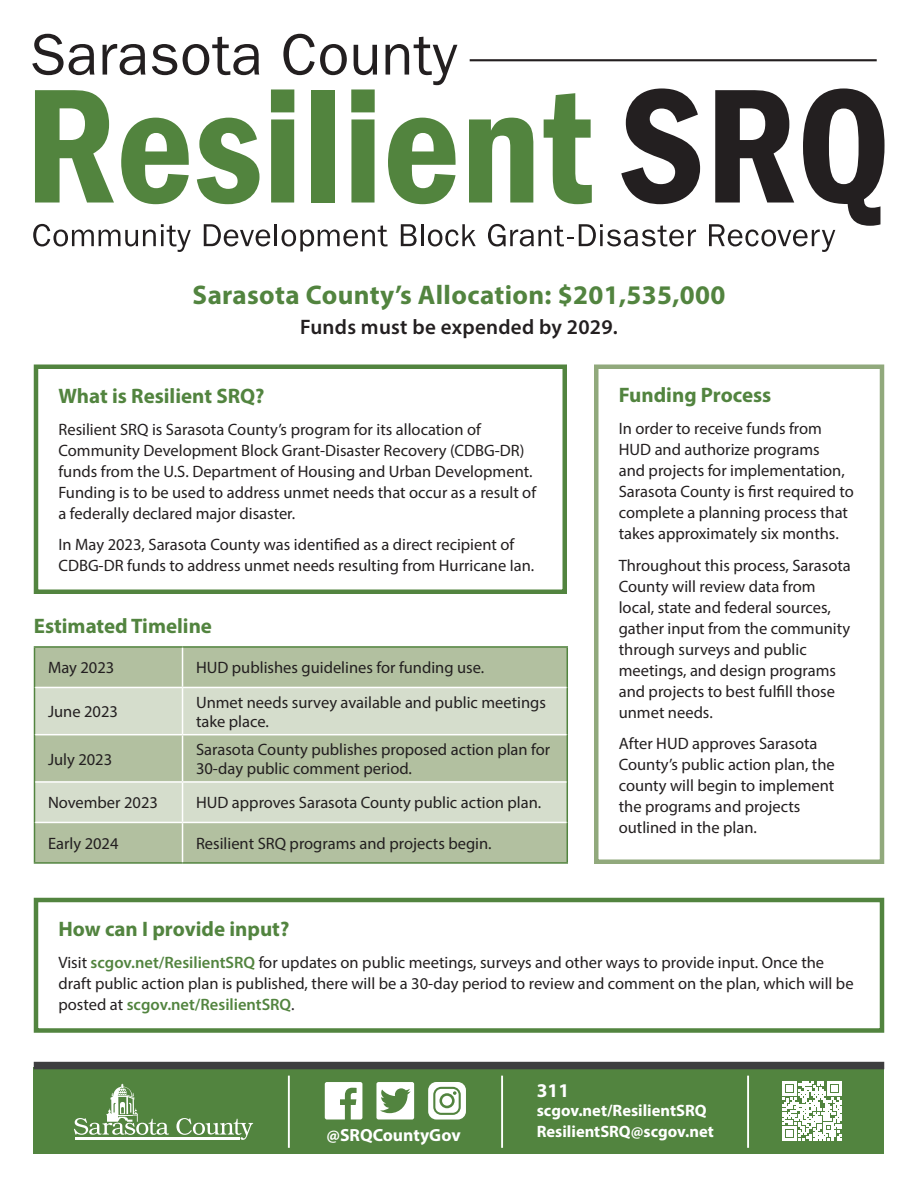
<style>
.page{position:relative;width:918px;height:1188px;background:#fff}
.page>*{position:absolute;margin:0;border:0;box-sizing:border-box;transform-origin:0 0}
.t1{font:700 27px "Myriad Pro";letter-spacing:.015em;color:#52843f}
.t2{font:700 21px "Myriad Pro";color:#52843f}
.t3{font:600 21px "Myriad Pro";letter-spacing:.015em;color:#231f20}
.t4{font:700 19.5px "Myriad Pro";color:#fff}
.t5{font:700 17.7px "Myriad Pro";color:#fff}
.t6{font:16.5px/21px "Myriad Pro";color:#231f20}
.t7{font:700 16.5px "Myriad Pro";color:#fff}
.s1{font-weight:600;color:#52843f}
</style>
<div class="page">
<svg style="left:32px;top:34px;width:63px;height:41px"></svg>
<svg style="left:103px;top:44px;width:43px;height:31px"></svg>
<svg style="left:152px;top:44px;width:25px;height:31px"></svg>
<svg style="left:183px;top:37px;width:76px;height:38px"></svg>
<svg style="left:283px;top:34px;width:64px;height:41px"></svg>
<svg style="left:354px;top:45px;width:23px;height:30px"></svg>
<svg style="left:386px;top:37px;width:71px;height:48px"></svg>
<svg style="left:33px;top:224px;width:158px;height:28px"></svg>
<svg style="left:204px;top:224px;width:66px;height:22px"></svg>
<hr style="left:275px;top:224px;width:2px;height:22px;background:#231f20">
<svg style="left:282px;top:226px;width:106px;height:25px"></svg>
<svg style="left:401px;top:224px;width:16px;height:22px"></svg>
<hr style="left:421px;top:224px;width:3px;height:22px;background:#231f20">
<svg style="left:428px;top:224px;width:48px;height:22px"></svg>
<svg style="left:488px;top:224px;width:208px;height:22px"></svg>
<svg style="left:35px;top:90px;width:79px;height:113px"></svg>
<svg style="left:121px;top:118px;width:68px;height:86px"></svg>
<svg style="left:197px;top:118px;width:63px;height:86px"></svg>
<svg style="left:271px;top:89px;width:23px;height:114px;background:#5e8d4c"></svg>
<div style="left:311px;top:90px;width:23px;height:113px;background:#52843e"></div>
<svg style="left:351px;top:89px;width:24px;height:114px;background:#639051"></svg>
<svg style="left:388px;top:118px;width:68px;height:86px"></svg>
<svg style="left:469px;top:118px;width:64px;height:85px"></svg>
<svg style="left:544px;top:93px;width:48px;height:111px"></svg>
<svg style="left:621px;top:88px;width:79px;height:116px"></svg>
<svg style="left:709px;top:88px;width:176px;height:164px"></svg>
<hr style="left:470px;top:59px;width:407px;height:2px;background:#231f20">
<div style="left:34px;top:1068px;width:850px;height:86px;background:#52843f"></div>
<div style="left:34px;top:1062px;width:850px;height:7px;background:#3e3e3f"></div>
<hr style="left:288px;top:1076px;width:2px;height:72px;background:#fff">
<svg style="left:176px;top:1118px;width:77px;height:22px"></svg>
<hr style="left:75px;top:1138px;width:164px;height:2px;background:#fff">
<svg style="left:74px;top:1084px;width:95px;height:51px"></svg>
<svg style="left:325px;top:1082px;width:37px;height:38px"></svg>
<svg style="left:376px;top:1082px;width:38px;height:38px"></svg>
<svg style="left:428px;top:1082px;width:38px;height:38px"></svg>
<hr style="left:501px;top:1076px;width:2px;height:72px;background:#fff">
<svg style="left:782px;top:1082px;width:60px;height:59px"></svg>
<hr style="left:747px;top:1076px;width:2px;height:72px;background:#fff">
<div style="left:35px;top:648px;width:532px;height:214px;background:#b2c0a0"></div>
<svg style="left:35px;top:688px;width:532px;height:134px;background:#c9d3bc"></svg>
<hr style="left:34px;top:646px;width:149px;height:2px;background:#52843f">
<hr style="left:34px;top:648px;width:1px;height:39px;background:#52843f">
<hr style="left:183px;top:646px;width:385px;height:2px;background:#52843f">
<hr style="left:567px;top:648px;width:1px;height:39px;background:#52843f">
<hr style="left:34px;top:687px;width:1px;height:48px;background:#52843f">
<hr style="left:567px;top:687px;width:1px;height:48px;background:#52843f">
<hr style="left:34px;top:735px;width:1px;height:47px;background:#52843f">
<hr style="left:567px;top:735px;width:1px;height:47px;background:#52843f">
<hr style="left:34px;top:782px;width:1px;height:40px;background:#52843f">
<hr style="left:567px;top:782px;width:1px;height:40px;background:#52843f">
<hr style="left:34px;top:822px;width:1px;height:40px;background:#52843f">
<hr style="left:567px;top:822px;width:1px;height:40px;background:#52843f">
<hr style="left:34px;top:862px;width:149px;height:2px;background:#52843f">
<hr style="left:183px;top:862px;width:385px;height:2px;background:#52843f">
<hr style="left:182px;top:648px;width:1px;height:39px;background:#fff">
<hr style="left:35px;top:687px;width:148px;height:1px;background:#fff">
<hr style="left:183px;top:687px;width:384px;height:1px;background:#fff">
<hr style="left:182px;top:688px;width:1px;height:46px;background:#fff">
<hr style="left:35px;top:734px;width:148px;height:1px;background:#fff">
<hr style="left:183px;top:734px;width:384px;height:1px;background:#fff">
<hr style="left:182px;top:735px;width:1px;height:46px;background:#fff">
<hr style="left:35px;top:781px;width:148px;height:2px;background:#fff">
<hr style="left:183px;top:781px;width:384px;height:2px;background:#fff">
<hr style="left:182px;top:783px;width:1px;height:39px;background:#fff">
<hr style="left:35px;top:822px;width:148px;height:1px;background:#fff">
<hr style="left:183px;top:822px;width:384px;height:1px;background:#fff">
<hr style="left:182px;top:823px;width:1px;height:39px;background:#fff">
<div style="left:34px;top:364px;width:533px;height:230px;border:4px solid #52843f"></div>
<div style="left:34px;top:898px;width:850px;height:135px;border:4px solid #52843f"></div>
<div style="left:594px;top:364px;width:290px;height:500px;border:4px solid #91a97c"></div>
<h1 class="t1" style="left:193px;top:277px;width:534px">Sarasota County’s Allocation: $201,535,000</h1>
<p class="t3" style="left:300px;top:313px;width:319px">Funds must be expended by 2029.</p>
<p class="t2" style="left:58px;top:382px;width:208px">What is Resilient SRQ?</p>
<p class="t6" style="left:58px;top:418px;width:479px">Resilient SRQ is Sarasota County’s program for its allocation of Community Development Block Grant-Disaster Recovery (CDBG-DR) funds from the U.S. Department of Housing and Urban Development.<br>Funding is to be used to address unmet needs that occur as a result of a federally declared major disaster.</p>
<p class="t6" style="left:58px;top:534px;width:477px">In May 2023, Sarasota County was identified as a direct recipient of<br>CDBG-DR funds to address unmet needs resulting from Hurricane Ian.</p>
<p class="t2" style="left:34px;top:612px;width:180px">Estimated Timeline</p>
<p class="t6" style="left:48px;top:657px;width:68px">May 2023</p>
<p class="t6" style="left:196px;top:657px;width:290px">HUD publishes guidelines for funding use.</p>
<p class="t6" style="left:48px;top:701px;width:71px">June 2023</p>
<p class="t6" style="left:196px;top:692px;width:351px;line-height:19.5px">Unmet needs survey available and public meetings take place.</p>
<p class="t6" style="left:48px;top:748px;width:66px">July 2023</p>
<p class="t6" style="left:196px;top:739px;width:356px;line-height:19.5px">Sarasota County publishes proposed action plan for<br>30-day public comment period.</p>
<p class="t6" style="left:48px;top:792px;width:112px">November 2023</p>
<p class="t6" style="left:196px;top:792px;width:347px">HUD approves Sarasota County public action plan.</p>
<p class="t6" style="left:48px;top:833px;width:72px">Early 2024</p>
<p class="t6" style="left:196px;top:833px;width:297px">Resilient SRQ programs and projects begin.</p>
<p class="t2" style="left:619px;top:381px;width:154px">Funding Process</p>
<p class="t6" style="left:619px;top:417px;width:237px">In order to receive funds from<br>HUD and authorize programs<br>and projects for implementation,<br>Sarasota County is first required to complete a planning process that takes approximately six months.</p>
<p class="t6" style="left:619px;top:554px;width:234px">Throughout this process, Sarasota<br>County will review data from local, state and federal sources, gather input from the community through surveys and public meetings, and design programs and projects to best fulfill those unmet needs.</p>
<p class="t6" style="left:619px;top:733px;width:218px">After HUD approves Sarasota<br>County’s public action plan, the county will begin to implement the programs and projects outlined in the plan.</p>
<p class="t2" style="left:58px;top:915px;width:232px">How can I provide input?</p>
<p class="t6" style="left:58px;top:952px;width:797px">Visit <span class="s1">scgov.net/ResilientSRQ</span> for updates on public meetings, surveys and other ways to provide input. Once the draft public action plan is published, there will be a 30-day period to review and comment on the plan, which will be posted at <span class="s1">scgov.net/ResilientSRQ</span>.</p>
<p class="t4" style="left:537px;top:1077px;width:34px">311</p>
<p class="t7" style="left:537px;top:1100px;width:171px">scgov.net/ResilientSRQ</p>
<p class="t5" style="left:327px;top:1123px;width:136px">@SRQCountyGov</p>
<p class="t7" style="left:537px;top:1121px;width:179px">ResilientSRQ@scgov.net</p>
</div>
